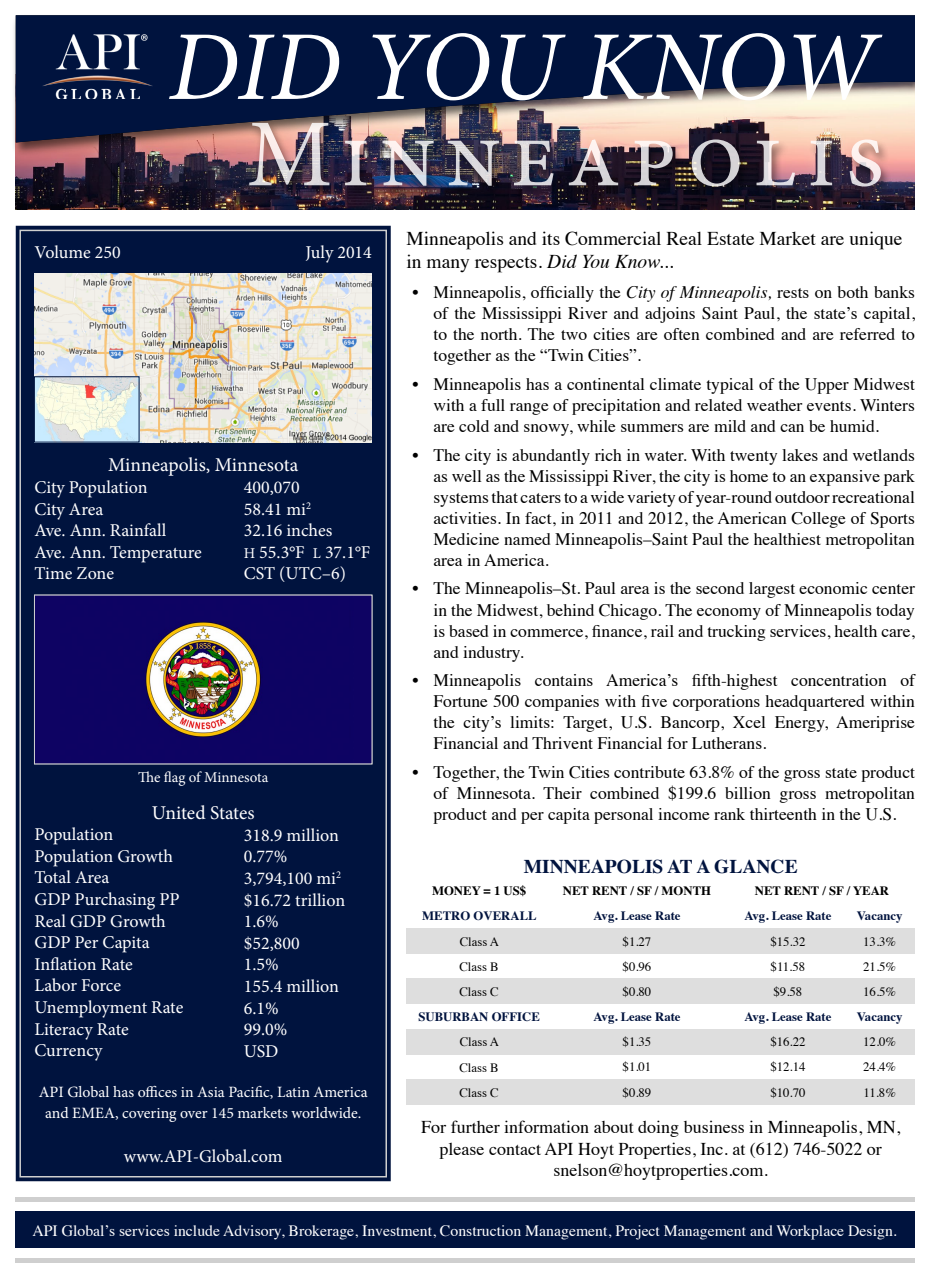
<style>
.page{position:relative;width:930px;height:1278px;background:#fff}
.page>*{position:absolute;margin:0;border:0;box-sizing:border-box;transform-origin:0 0}
.t1{font:italic 99px "Minion Pro";letter-spacing:-.01em;color:#fff}
.t2{font:96px "Minion Pro";letter-spacing:.1em;color:#fff}
.t3{font:19.5px/23.4px "Times";color:#000}
.t4{font:19.5px "Minion Pro";letter-spacing:-.005em;color:#fff}
.t5{font:700 19.5px "Times";color:#00133e}
.t6{font:18px "Minion Pro";color:#fff}
.t7{font:18px/21.6px "Times";color:#000;text-align:center}
.t8{font:17.55px/21px "Times";color:#000;text-align:justify}
.t9{font:15.75px "Times";color:#fff}
.t10{font:15.75px/21.6px "Minion Pro";color:#fff;text-align:center}
.t11{font:15px "Minion Pro";color:#fff}
.t12{font:12.75px "Times";color:#000}
.t13{font:700 12.75px "Times";color:#00133e}
.t14{font:700 12.75px "Times";color:#000}
.s1{font-size:15px}
.s2{font-family:"Tw Cen"}
.s3{font-style:italic}
</style>
<div class="page">
<img style="left:15px;top:157px;width:900px;height:52px">
<div style="left:406px;top:928px;width:509px;height:25px;background:#dedede"></div>
<div style="left:406px;top:979px;width:509px;height:25px;background:#dedede"></div>
<div style="left:406px;top:1029px;width:509px;height:25px;background:#dedede"></div>
<div style="left:406px;top:1079px;width:509px;height:26px;background:#dedede"></div>
<div style="left:16px;top:226px;width:375px;height:955px;background:#00133e;border:3px solid #00133e"></div>
<div style="left:15px;top:1212px;width:899px;height:36px;background:#00133e"></div>
<div style="left:15px;top:1197px;width:900px;height:5px;background:#cfcfcf"></div>
<div style="left:15px;top:1258px;width:900px;height:5px;background:#cfcfcf"></div>
<img style="left:34px;top:273px;width:338px;height:169px">
<div style="left:11px;top:14px;width:916px;height:143px;background:#000;opacity:.6"></div>
<svg style="left:16px;top:15px;width:899px;height:128px;background:#253051"></svg>
<img style="left:42px;top:35px;width:110px;height:64px">
<div style="left:19px;top:230px;width:368px;height:948px;border:2px solid #cfcfcf"></div>
<div style="left:915px;top:5px;width:15px;height:204px;background:#fff"></div>
<img style="left:36px;top:378px;width:101px;height:63px">
<div style="left:34px;top:376px;width:105px;height:67px;border:1px solid #00133e"></div>
<div style="left:34px;top:595px;width:338px;height:169px;background:#0e0363"></div>
<img style="left:145px;top:621px;width:116px;height:116px">
<div style="left:246px;top:121px;width:647px;height:80px;background:#000;opacity:.6"></div>
<p class="t1" style="left:168px;top:0;width:710px">DID YOU KNOW</p>
<h2 class="t2" style="left:247px;top:90px;width:640px">Minneapolis</h2>
<p class="t6" style="left:34px;top:240px;width:88px">Volume 250</p>
<p class="t6" style="left:306px;top:240px;width:68px">July 2014</p>
<p class="t4" style="left:108px;top:452px;width:192px">Minneapolis, Minnesota</p>
<p class="t6" style="left:34px;top:475px;width:115px">City Population</p>
<p class="t6" style="left:34px;top:497px;width:70px">City Area</p>
<p class="t6" style="left:34px;top:518px;width:133px">Ave. Ann. Rainfall</p>
<p class="t6" style="left:34px;top:540px;width:169px">Ave. Ann. Temperature</p>
<p class="t6" style="left:34px;top:561px;width:81px">Time Zone</p>
<p class="t6" style="left:244px;top:475px;width:57px">400,070</p>
<p class="t6" style="left:244px;top:497px;width:69px">58.41 mi<sup>2</sup></p>
<p class="t6" style="left:244px;top:518px;width:90px">32.16 inches</p>
<p class="t6" style="left:244px;top:540px;width:128px"><span class="s1">H</span> 55.3<span class="s2">º</span>F <span class="s1">L</span> 37.1<span class="s2">º</span>F</p>
<p class="t6" style="left:244px;top:562px;width:104px">CST (UTC–6)</p>
<p class="t11" style="left:138px;top:767px;width:132px">The flag of Minnesota</p>
<p class="t4" style="left:152px;top:799px;width:104px">United States</p>
<p class="t6" style="left:34px;top:822px;width:80px">Population</p>
<p class="t6" style="left:34px;top:844px;width:140px">Population Growth</p>
<p class="t6" style="left:34px;top:866px;width:77px">Total Area</p>
<p class="t6" style="left:34px;top:887px;width:147px">GDP Purchasing PP</p>
<p class="t6" style="left:34px;top:909px;width:133px">Real GDP Growth</p>
<p class="t6" style="left:34px;top:930px;width:117px">GDP Per Capita</p>
<p class="t6" style="left:34px;top:952px;width:100px">Inflation Rate</p>
<p class="t6" style="left:34px;top:974px;width:88px">Labor Force</p>
<p class="t6" style="left:34px;top:995px;width:150px">Unemployment Rate</p>
<p class="t6" style="left:34px;top:1017px;width:96px">Literacy Rate</p>
<p class="t6" style="left:34px;top:1038px;width:70px">Currency</p>
<p class="t10" style="left:39px;top:1081px;width:331px">API Global has offices in Asia Pacific, Latin America and EMEA, covering over 145 markets worldwide.</p>
<p class="t6" style="left:124px;top:1144px;width:160px">www.API-Global.com</p>
<p class="t6" style="left:244px;top:823px;width:97px">318.9 million</p>
<p class="t6" style="left:244px;top:845px;width:45px">0.77%</p>
<p class="t6" style="left:244px;top:866px;width:99px">3,794,100 mi<sup>2</sup></p>
<p class="t6" style="left:244px;top:888px;width:103px">$16.72 trillion</p>
<p class="t6" style="left:244px;top:909px;width:36px">1.6%</p>
<p class="t6" style="left:244px;top:931px;width:57px">$52,800</p>
<p class="t6" style="left:244px;top:953px;width:36px">1.5%</p>
<p class="t6" style="left:244px;top:974px;width:97px">155.4 million</p>
<p class="t6" style="left:244px;top:996px;width:36px">6.1%</p>
<p class="t6" style="left:244px;top:1017px;width:45px">99.0%</p>
<p class="t6" style="left:244px;top:1039px;width:36px">USD</p>
<p class="t3" style="left:406px;top:225px;width:498px">Minneapolis and its Commercial Real Estate Market are unique in many respects. <span class="s3">Did You Know...</span></p>
<p class="t8" style="left:434px;top:280px;width:483px;text-indent:-21px">• Minneapolis, officially the <span class="s3">City of Minneapolis,</span> rests on both banks of the Mississippi River and adjoins Saint Paul, the state’s capital, to the north. The two cities are often combined and are referred to together as the “Twin Cities”.</p>
<p class="t8" style="left:434px;top:372px;width:483px;text-indent:-21px">• Minneapolis has a continental climate typical of the Upper Midwest with a full range of precipitation and related weather events. Winters are cold and snowy, while summers are mild and can be humid.</p>
<p class="t8" style="left:434px;top:443px;width:483px;text-indent:-21px">• The city is abundantly rich in water. With twenty lakes and wetlands as well as the Mississippi River, the city is home to an expansive park systemsthat catersto a wide variety of year-round outdoorrecreational activities. In fact, in 2011 and 2012, the American College of Sports Medicine named Minneapolis–Saint Paul the healthiest metropolitan area in America.</p>
<p class="t8" style="left:434px;top:577px;width:483px;text-indent:-21px">• The Minneapolis–St. Paul area is the second largest economic center in the Midwest, behind Chicago. The economy of Minneapolis today is based in commerce, finance, rail and trucking services, health care, and industry.</p>
<p class="t8" style="left:434px;top:668px;width:483px;text-indent:-21px">• Minneapolis contains America’s fifth-highest concentration of Fortune 500 companies with five corporations headquartered within the city’s limits: Target, U.S. Bancorp, Xcel Energy, Ameriprise Financial and Thrivent Financial for Lutherans.</p>
<p class="t8" style="left:434px;top:760px;width:483px;text-indent:-21px">• Together, the Twin Cities contribute 63.8% of the gross state product of Minnesota. Their combined $199.6 billion gross metropolitan product and per capita personal income rank thirteenth in the U.S.</p>
<p class="t5" style="left:524px;top:847px;width:275px">MINNEAPOLIS AT A GLANCE</p>
<p class="t14" style="left:432px;top:879px;width:96px">MONEY = 1 US$</p>
<p class="t14" style="left:563px;top:879px;width:150px">NET RENT / SF / MONTH</p>
<p class="t14" style="left:755px;top:879px;width:136px">NET RENT / SF / YEAR</p>
<p class="t13" style="left:422px;top:904px;width:116px">METRO OVERALL</p>
<p class="t13" style="left:744px;top:904px;width:89px">Avg. Lease Rate</p>
<p class="t13" style="left:593px;top:904px;width:89px">Avg. Lease Rate</p>
<p class="t13" style="left:857px;top:904px;width:47px">Vacancy</p>
<p class="t12" style="left:460px;top:929px;width:41px">Class A</p>
<p class="t12" style="left:623px;top:929px;width:30px">$1.27</p>
<p class="t12" style="left:770px;top:929px;width:37px">$15.32</p>
<p class="t12" style="left:459px;top:955px;width:41px">Class B</p>
<p class="t12" style="left:623px;top:955px;width:30px">$0.96</p>
<p class="t12" style="left:771px;top:955px;width:36px">$11.58</p>
<p class="t12" style="left:459px;top:980px;width:41px">Class C</p>
<p class="t12" style="left:623px;top:980px;width:30px">$0.80</p>
<p class="t12" style="left:774px;top:980px;width:30px">$9.58</p>
<p class="t13" style="left:418px;top:1005px;width:123px">SUBURBAN OFFICE</p>
<p class="t13" style="left:593px;top:1005px;width:89px">Avg. Lease Rate</p>
<p class="t13" style="left:744px;top:1005px;width:89px">Avg. Lease Rate</p>
<p class="t12" style="left:863px;top:929px;width:34px">13.3%</p>
<p class="t12" style="left:863px;top:955px;width:34px">21.5%</p>
<p class="t12" style="left:863px;top:980px;width:34px">16.5%</p>
<p class="t13" style="left:857px;top:1005px;width:47px">Vacancy</p>
<p class="t12" style="left:460px;top:1030px;width:41px">Class A</p>
<p class="t12" style="left:623px;top:1030px;width:30px">$1.35</p>
<p class="t12" style="left:770px;top:1030px;width:37px">$16.22</p>
<p class="t12" style="left:863px;top:1030px;width:34px">12.0%</p>
<p class="t12" style="left:459px;top:1055px;width:41px">Class B</p>
<p class="t12" style="left:623px;top:1055px;width:30px">$1.01</p>
<p class="t12" style="left:770px;top:1055px;width:37px">$12.14</p>
<p class="t12" style="left:863px;top:1055px;width:34px">24.4%</p>
<p class="t12" style="left:459px;top:1081px;width:41px">Class C</p>
<p class="t12" style="left:623px;top:1080px;width:30px">$0.89</p>
<p class="t12" style="left:770px;top:1080px;width:37px">$10.70</p>
<p class="t12" style="left:864px;top:1080px;width:34px">11.8%</p>
<p class="t7" style="left:421px;top:1115px;width:480px">For further information about doing business in Minneapolis, MN, please contact API Hoyt Properties, Inc. at (612) 746-5022 or</p>
<p class="t7" style="left:553px;top:1158px;width:216px">snelson@hoytproperties.com.</p>
<p class="t9" style="left:32px;top:1216px;width:866px">API Global’s services include Advisory, Brokerage, Investment, Construction Management, Project Management and Workplace Design.</p>
</div>
